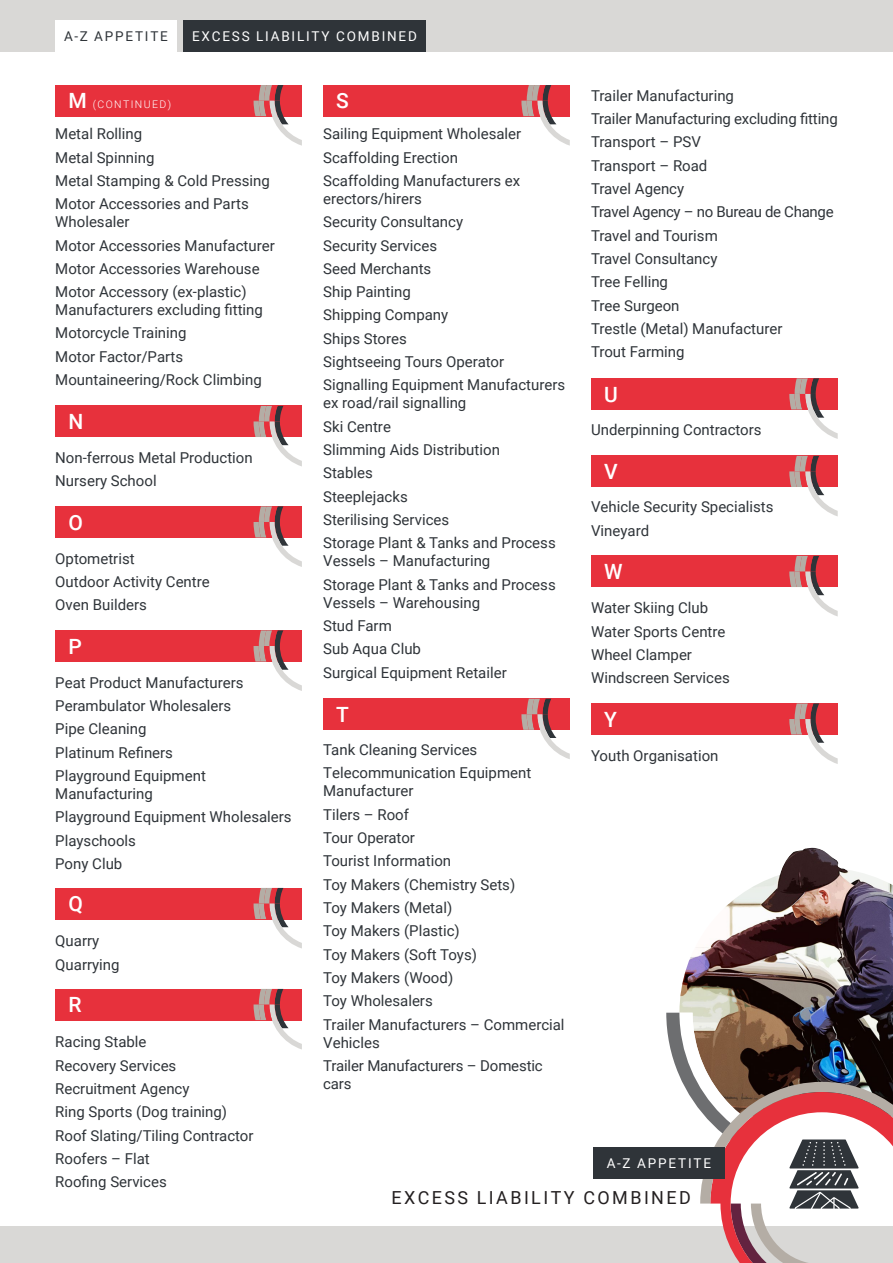
<style>
.page{position:relative;width:893px;height:1263px;background:#fff}
.page>*{position:absolute;margin:0;border:0;box-sizing:border-box;transform-origin:0 0}
.ABC{font:500 21px "Roboto";color:#fff}
.t1{font:18px "Roboto";letter-spacing:.135em;color:#231f20}
.body{font:15px/18px "Roboto";color:#2f3439}
.BODY_LAST{font:15px "Roboto";color:#2f3439}
.body-2{font:15px "Roboto";letter-spacing:-.02em;color:#2f3439}
.t2{font:13.5px "Roboto";letter-spacing:.135em;color:#fff}
.t3{font:13.5px "Roboto";letter-spacing:.135em;color:#2f3439}
.ABC-2{font:300 10.5px "Roboto";letter-spacing:.135em;color:#fff}
.s1{font-weight:500;font-size:21px}
</style>
<div class="page">
<img style="left:679px;top:848px;width:214px;height:165px">
<div style="left:0;top:1227px;width:893px;height:36px;background:#d9d8d6"></div>
<div style="left:593px;top:1147px;width:132px;height:31px;background:#2f3439"></div>
<div style="left:55px;top:85px;width:247px;height:31px;background:#e7313c"></div>
<svg style="left:254px;top:85px;width:48px;height:61px"></svg>
<div style="left:323px;top:85px;width:247px;height:31px;background:#e7313c"></div>
<svg style="left:521px;top:85px;width:49px;height:61px"></svg>
<div style="left:55px;top:406px;width:247px;height:31px;background:#e7313c"></div>
<svg style="left:254px;top:406px;width:48px;height:60px"></svg>
<div style="left:55px;top:506px;width:247px;height:31px;background:#e7313c"></div>
<svg style="left:254px;top:506px;width:48px;height:61px"></svg>
<div style="left:323px;top:699px;width:247px;height:31px;background:#e7313c"></div>
<svg style="left:521px;top:699px;width:49px;height:60px"></svg>
<div style="left:591px;top:378px;width:247px;height:31px;background:#e7313c"></div>
<svg style="left:789px;top:378px;width:49px;height:61px"></svg>
<div style="left:591px;top:456px;width:247px;height:31px;background:#e7313c"></div>
<svg style="left:789px;top:456px;width:49px;height:60px"></svg>
<div style="left:591px;top:556px;width:247px;height:31px;background:#e7313c"></div>
<svg style="left:789px;top:556px;width:49px;height:60px"></svg>
<div style="left:591px;top:703px;width:247px;height:32px;background:#e7313c"></div>
<svg style="left:789px;top:703px;width:49px;height:61px"></svg>
<div style="left:55px;top:630px;width:247px;height:32px;background:#e7313c"></div>
<svg style="left:254px;top:630px;width:48px;height:61px"></svg>
<div style="left:55px;top:888px;width:247px;height:31px;background:#e7313c"></div>
<svg style="left:254px;top:888px;width:48px;height:60px"></svg>
<div style="left:55px;top:989px;width:247px;height:31px;background:#e7313c"></div>
<svg style="left:254px;top:989px;width:48px;height:60px"></svg>
<div style="left:0;top:0;width:893px;height:51px;background:#d9d8d6"></div>
<div style="left:55px;top:20px;width:122px;height:31px;background:#fff"></div>
<div style="left:183px;top:20px;width:243px;height:31px;background:#2f3439"></div>
<svg style="left:666px;top:1013px;width:227px;height:250px"></svg>
<p class="t3" style="left:64px;top:27px;width:105px">A-Z APPETITE</p>
<p class="t2" style="left:192px;top:27px;width:226px">EXCESS LIABILITY COMBINED</p>
<p class="body" style="left:591px;top:86px;width:144px">Trailer Manufacturing</p>
<p class="body" style="left:591px;top:109px;width:248px">Trailer Manufacturing excluding fitting</p>
<p class="body" style="left:591px;top:132px;width:111px">Transport – PSV</p>
<p class="body" style="left:591px;top:156px;width:118px">Transport – Road</p>
<p class="body" style="left:591px;top:179px;width:95px">Travel Agency</p>
<p class="body-2" style="left:591px;top:201px;width:244px">Travel Agency – no Bureau de Change</p>
<p class="body" style="left:591px;top:226px;width:128px">Travel and Tourism</p>
<p class="body" style="left:591px;top:249px;width:128px">Travel Consultancy</p>
<p class="body" style="left:591px;top:272px;width:78px">Tree Felling</p>
<p class="body" style="left:591px;top:296px;width:90px">Tree Surgeon</p>
<p class="body" style="left:591px;top:319px;width:193px">Trestle (Metal) Manufacturer</p>
<p class="BODY_LAST" style="left:591px;top:341px;width:95px">Trout Farming</p>
<p class="ABC-2" style="left:68px;top:97px;width:104px"><span class="s1">M</span> (CONTINUED)</p>
<p class="ABC" style="left:336px;top:86px;width:14px">S</p>
<p class="body" style="left:55px;top:124px;width:88px">Metal Rolling</p>
<p class="body" style="left:55px;top:148px;width:101px">Metal Spinning</p>
<p class="body" style="left:55px;top:171px;width:216px">Metal Stamping &amp; Cold Pressing</p>
<p class="body" style="left:55px;top:194px;width:195px">Motor Accessories and Parts<br>Wholesaler</p>
<p class="body" style="left:55px;top:236px;width:221px">Motor Accessories Manufacturer</p>
<p class="body" style="left:55px;top:259px;width:206px">Motor Accessories Warehouse</p>
<p class="body" style="left:55px;top:282px;width:209px">Motor Accessory (ex-plastic)<br>Manufacturers excluding fitting</p>
<p class="body" style="left:55px;top:324px;width:133px">Motorcycle Training</p>
<p class="body" style="left:55px;top:347px;width:129px">Motor Factor/Parts</p>
<p class="BODY_LAST" style="left:55px;top:369px;width:208px">Mountaineering/Rock Climbing</p>
<p class="body" style="left:323px;top:124px;width:200px">Sailing Equipment Wholesaler</p>
<p class="body" style="left:323px;top:148px;width:136px">Scaffolding Erection</p>
<p class="body" style="left:323px;top:171px;width:199px">Scaffolding Manufacturers ex erectors/hirers</p>
<p class="body" style="left:323px;top:212px;width:141px">Security Consultancy</p>
<p class="body" style="left:323px;top:236px;width:115px">Security Services</p>
<p class="body" style="left:323px;top:259px;width:110px">Seed Merchants</p>
<p class="body" style="left:323px;top:282px;width:89px">Ship Painting</p>
<p class="body" style="left:323px;top:306px;width:127px">Shipping Company</p>
<p class="body" style="left:323px;top:329px;width:85px">Ships Stores</p>
<p class="body" style="left:323px;top:352px;width:183px">Sightseeing Tours Operator</p>
<p class="body" style="left:323px;top:375px;width:244px">Signalling Equipment Manufacturers ex road/rail signalling</p>
<p class="body" style="left:323px;top:417px;width:69px">Ski Centre</p>
<p class="body" style="left:323px;top:440px;width:178px">Slimming Aids Distribution</p>
<p class="body" style="left:323px;top:463px;width:51px">Stables</p>
<p class="body" style="left:323px;top:487px;width:86px">Steeplejacks</p>
<p class="body" style="left:323px;top:510px;width:128px">Sterilising Services</p>
<p class="body" style="left:323px;top:533px;width:234px">Storage Plant &amp; Tanks and Process<br>Vessels – Manufacturing</p>
<p class="body" style="left:323px;top:575px;width:234px">Storage Plant &amp; Tanks and Process<br>Vessels – Warehousing</p>
<p class="body" style="left:323px;top:616px;width:70px">Stud Farm</p>
<p class="body" style="left:323px;top:639px;width:99px">Sub Aqua Club</p>
<p class="BODY_LAST" style="left:323px;top:662px;width:185px">Surgical Equipment Retailer</p>
<p class="ABC" style="left:604px;top:380px;width:15px">U</p>
<p class="ABC" style="left:68px;top:407px;width:16px">N</p>
<p class="BODY_LAST" style="left:591px;top:419px;width:172px">Underpinning Contractors</p>
<p class="body" style="left:55px;top:448px;width:199px">Non-ferrous Metal Production</p>
<p class="BODY_LAST" style="left:55px;top:470px;width:103px">Nursery School</p>
<p class="ABC" style="left:604px;top:457px;width:15px">V</p>
<p class="body" style="left:591px;top:497px;width:184px">Vehicle Security Specialists</p>
<p class="BODY_LAST" style="left:591px;top:520px;width:60px">Vineyard</p>
<p class="ABC" style="left:68px;top:508px;width:16px">O</p>
<p class="body" style="left:55px;top:549px;width:81px">Optometrist</p>
<p class="body" style="left:55px;top:572px;width:156px">Outdoor Activity Centre</p>
<p class="BODY_LAST" style="left:55px;top:594px;width:93px">Oven Builders</p>
<p class="ABC" style="left:604px;top:557px;width:20px">W</p>
<p class="body" style="left:591px;top:598px;width:119px">Water Skiing Club</p>
<p class="body" style="left:591px;top:622px;width:136px">Water Sports Centre</p>
<p class="body" style="left:591px;top:645px;width:102px">Wheel Clamper</p>
<p class="BODY_LAST" style="left:591px;top:667px;width:140px">Windscreen Services</p>
<p class="ABC" style="left:68px;top:632px;width:15px">P</p>
<p class="body" style="left:55px;top:673px;width:190px">Peat Product Manufacturers</p>
<p class="body" style="left:55px;top:696px;width:178px">Perambulator Wholesalers</p>
<p class="body" style="left:55px;top:719px;width:93px">Pipe Cleaning</p>
<p class="body" style="left:55px;top:743px;width:119px">Platinum Refiners</p>
<p class="body" style="left:55px;top:766px;width:152px">Playground Equipment<br>Manufacturing</p>
<p class="body" style="left:55px;top:807px;width:238px">Playground Equipment Wholesalers</p>
<p class="body" style="left:55px;top:831px;width:82px">Playschools</p>
<p class="BODY_LAST" style="left:55px;top:853px;width:69px">Pony Club</p>
<p class="ABC" style="left:336px;top:700px;width:14px">T</p>
<p class="ABC" style="left:604px;top:705px;width:14px">Y</p>
<p class="body" style="left:323px;top:740px;width:156px">Tank Cleaning Services</p>
<p class="body" style="left:323px;top:763px;width:210px">Telecommunication Equipment<br>Manufacturer</p>
<p class="body" style="left:323px;top:805px;width:87px">Tilers – Roof</p>
<p class="body" style="left:323px;top:828px;width:93px">Tour Operator</p>
<p class="body" style="left:323px;top:851px;width:129px">Tourist Information</p>
<p class="body" style="left:323px;top:875px;width:194px">Toy Makers (Chemistry Sets)</p>
<p class="body" style="left:323px;top:898px;width:131px">Toy Makers (Metal)</p>
<p class="body" style="left:323px;top:921px;width:138px">Toy Makers (Plastic)</p>
<p class="body" style="left:323px;top:945px;width:155px">Toy Makers (Soft Toys)</p>
<p class="body" style="left:323px;top:968px;width:132px">Toy Makers (Wood)</p>
<p class="body" style="left:323px;top:991px;width:111px">Toy Wholesalers</p>
<p class="body" style="left:323px;top:1015px;width:243px">Trailer Manufacturers – Commercial<br>Vehicles</p>
<p class="body" style="left:323px;top:1056px;width:221px">Trailer Manufacturers – Domestic cars</p>
<p class="body" style="left:591px;top:746px;width:129px">Youth Organisation</p>
<p class="ABC" style="left:68px;top:889px;width:16px">Q</p>
<p class="body" style="left:55px;top:931px;width:45px">Quarry</p>
<p class="BODY_LAST" style="left:55px;top:954px;width:66px">Quarrying</p>
<p class="ABC" style="left:68px;top:990px;width:15px">R</p>
<p class="body" style="left:55px;top:1032px;width:93px">Racing Stable</p>
<p class="body" style="left:55px;top:1056px;width:123px">Recovery Services</p>
<p class="body" style="left:55px;top:1079px;width:136px">Recruitment Agency</p>
<p class="body" style="left:55px;top:1102px;width:173px">Ring Sports (Dog training)</p>
<p class="body" style="left:55px;top:1126px;width:200px">Roof Slating/Tiling Contractor</p>
<p class="body" style="left:55px;top:1149px;width:96px">Roofers – Flat</p>
<p class="BODY_LAST" style="left:55px;top:1171px;width:113px">Roofing Services</p>
<p class="t2" style="left:607px;top:1153px;width:106px">A-Z APPETITE</p>
<p class="t1" style="left:391px;top:1184px;width:301px">EXCESS LIABILITY COMBINED</p>
</div>
